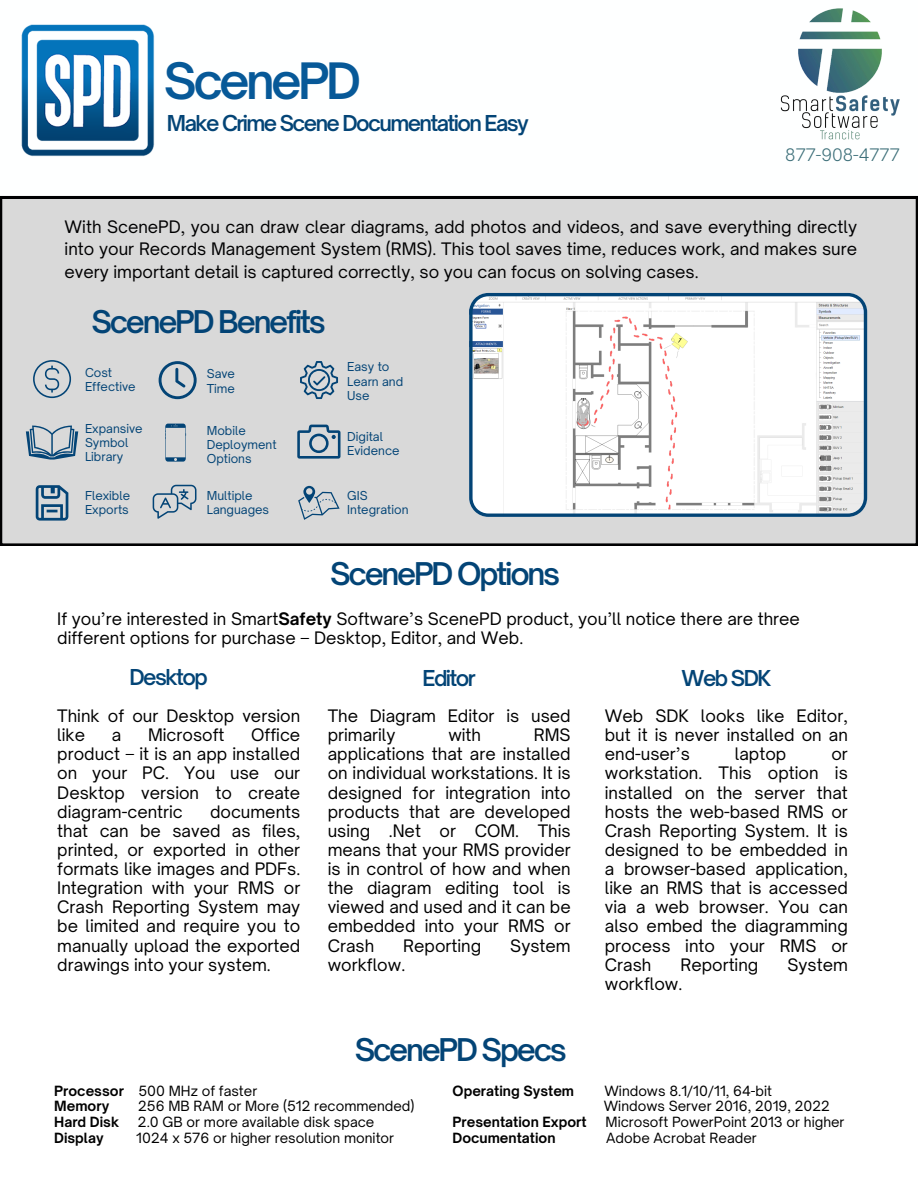
<style>
.page{position:relative;width:918px;height:1188px;background:#fff}
.page>*{position:absolute;margin:0;border:0;box-sizing:border-box;transform-origin:0 0}
.t1{font:600 48px "Open Sauce One";letter-spacing:-.075em;color:#075998}
.t2{font:600 30px "Open Sauce One";letter-spacing:-.075em;color:#034476}
.t3{font:600 21px "Open Sauce One";letter-spacing:-.075em;color:#034476}
.t4{font:16.5px/19.2px "Open Sauce One";color:#000;text-align:justify}
.t5{font:16.5px/22.5px "Open Sauce One";color:#000001;text-align:justify}
.t6{font:300 16.5px "Open Sauce One";color:#3b6e78}
.t7{font:13.5px/15.8px "Open Sauce One";color:#000}
.t8{font:700 13.5px/15.8px "Open Sauce One";color:#000}
.t9{font:11.85px/14px "Open Sauce One";color:#034476}
.s1{font-weight:700}
.s2{font-weight:400}
</style>
<div class="page">
<div style="left:0;top:198px;width:918px;height:348px;background:#d9d9d9"></div>
<svg style="left:0;top:8px;width:918px;height:190px"></svg>
<img style="left:21px;top:24px;width:133px;height:133px">
<img style="left:774px;top:9px;width:132px;height:131px">
<svg style="left:26px;top:426px;width:52px;height:33px;background:#8ea5b6"></svg>
<svg style="left:297px;top:425px;width:43px;height:33px"></svg>
<svg style="left:298px;top:486px;width:42px;height:34px"></svg>
<svg style="left:165px;top:424px;width:21px;height:38px"></svg>
<svg style="left:153px;top:485px;width:43px;height:34px"></svg>
<svg style="left:33px;top:360px;width:38px;height:38px"></svg>
<svg style="left:159px;top:361px;width:38px;height:38px"></svg>
<svg style="left:300px;top:361px;width:38px;height:38px"></svg>
<svg style="left:36px;top:485px;width:32px;height:35px"></svg>
<svg style="left:469px;top:293px;width:398px;height:224px"></svg>
<h1 class="t1" style="left:164px;top:51px;width:199px">ScenePD</h1>
<h3 class="t3" style="left:167px;top:110px;width:363px">Make Crime Scene Documentation Easy</h3>
<p class="t6" style="left:785px;top:145px;width:116px">877-908-4777</p>
<p class="t5" style="left:65px;top:215px;width:794px">With ScenePD, you can draw clear diagrams, add photos and videos, and save everything directly into your Records Management System (RMS). This tool saves time, reduces work, and makes sure every important detail is captured correctly, so you can focus on solving cases.</p>
<h2 class="t2" style="left:91px;top:303px;width:236px">ScenePD Benefits</h2>
<p class="t9" style="left:85px;top:366px;width:52px">Cost<br>Effective</p>
<p class="t9" style="left:347px;top:360px;width:57px">Easy to<br>Learn and<br>Use</p>
<p class="t9" style="left:207px;top:367px;width:30px">Save<br>Time</p>
<h4 class="t9" style="left:85px;top:421px;width:59px">Expansive<br>Symbol<br>Library</h4>
<p class="t9" style="left:347px;top:430px;width:54px">Digital<br>Evidence</p>
<p class="t9" style="left:207px;top:423px;width:71px">Mobile<br>Deployment<br>Options</p>
<p class="t9" style="left:207px;top:488px;width:64px">Multiple<br>Languages</p>
<p class="t9" style="left:85px;top:488px;width:47px">Flexible<br>Exports</p>
<p class="t9" style="left:347px;top:488px;width:63px">GIS<br>Integration</p>
<p class="t2" style="left:330px;top:555px;width:232px">ScenePD Options</p>
<p class="t4" style="left:57px;top:609px;width:744px">If you’re interested in Smart<span class="s1">Safety</span> Software’s ScenePD product, you’ll notice there are three different options for purchase – Desktop, Editor, and Web.</p>
<p class="t3" style="left:130px;top:664px;width:80px">Desktop</p>
<p class="t3" style="left:423px;top:665px;width:55px">Editor</p>
<p class="t3" style="left:682px;top:665px;width:91px">Web SDK</p>
<p class="t4" style="left:57px;top:706px;width:245px">Think of our Desktop version like</p>
<p class="t4" style="left:328px;top:706px;width:245px">The Diagram Editor is used primarily</p>
<p class="t4" style="left:605px;top:706px;width:245px">Web SDK looks like Editor, but it is never installed on an end-user’s</p>
<p class="t4" style="left:57px;top:725px;width:245px;text-indent:194px">Office product – it is an app installed on your PC. You use our Desktop version to create diagram-centric</p>
<p class="t4" style="left:112px;top:725px;width:11px">a</p>
<p class="t4" style="left:148px;top:725px;width:78px">Microsoft</p>
<p class="t4" style="left:328px;top:725px;width:245px;text-indent:206px">RMS applications that are installed on individual workstations. It is designed for integration into products that are developed using .Net or COM. This means that your RMS provider is in control of how and when the diagram editing tool is viewed and used and it can be embedded into your RMS or Crash</p>
<p class="t4" style="left:448px;top:725px;width:34px">with</p>
<p class="t4" style="left:735px;top:744px;width:53px">laptop</p>
<p class="t4" style="left:605px;top:744px;width:245px;text-indent:226px">or workstation. This option is installed on the server that hosts the web-based RMS or Crash Reporting System. It is designed to be embedded in a browser-based application, like an RMS that is accessed via a web browser. You can also embed the diagramming process into your RMS or Crash</p>
<p class="t4" style="left:57px;top:802px;width:245px;text-indent:153px">documents that can be saved as files, printed, or exported in other formats like images and PDFs.<br>Integration with your RMS or Crash Reporting System may be limited and require you to manually upload the exported drawings into your system.</p>
<p class="t4" style="left:403px;top:936px;width:79px">Reporting</p>
<p class="t4" style="left:510px;top:936px;width:62px">System</p>
<p class="t4" style="left:680px;top:955px;width:79px">Reporting</p>
<p class="t4" style="left:787px;top:955px;width:62px">System</p>
<p class="t4" style="left:328px;top:955px;width:79px">workflow.</p>
<p class="t2" style="left:355px;top:1031px;width:214px">ScenePD Specs</p>
<p class="t4" style="left:605px;top:974px;width:79px">workflow.</p>
<p class="t8" style="left:54px;top:1083px;width:205px">Processor <span class="s2">500 MHz of faster<br></span>Memory</p>
<p class="t7" style="left:138px;top:1098px;width:278px">256 MB RAM or More (512 recommended)</p>
<p class="t8" style="left:54px;top:1114px;width:66px">Hard Disk</p>
<p class="t7" style="left:138px;top:1114px;width:238px">2.0 GB or more available disk space</p>
<p class="t8" style="left:54px;top:1130px;width:51px">Display</p>
<p class="t7" style="left:136px;top:1130px;width:259px">1024 x 576 or higher resolution monitor</p>
<p class="t8" style="left:453px;top:1083px;width:123px">Operating System</p>
<p class="t7" style="left:604px;top:1083px;width:228px">Windows 8.1/10/11, 64-bit<br>Windows Server 2016, 2019, 2022</p>
<p class="t8" style="left:453px;top:1114px;width:136px">Presentation Export</p>
<p class="t7" style="left:606px;top:1114px;width:240px">Microsoft PowerPoint 2013 or higher</p>
<p class="t8" style="left:453px;top:1130px;width:104px">Documentation</p>
<p class="t7" style="left:606px;top:1130px;width:152px">Adobe Acrobat Reader</p>
</div>
